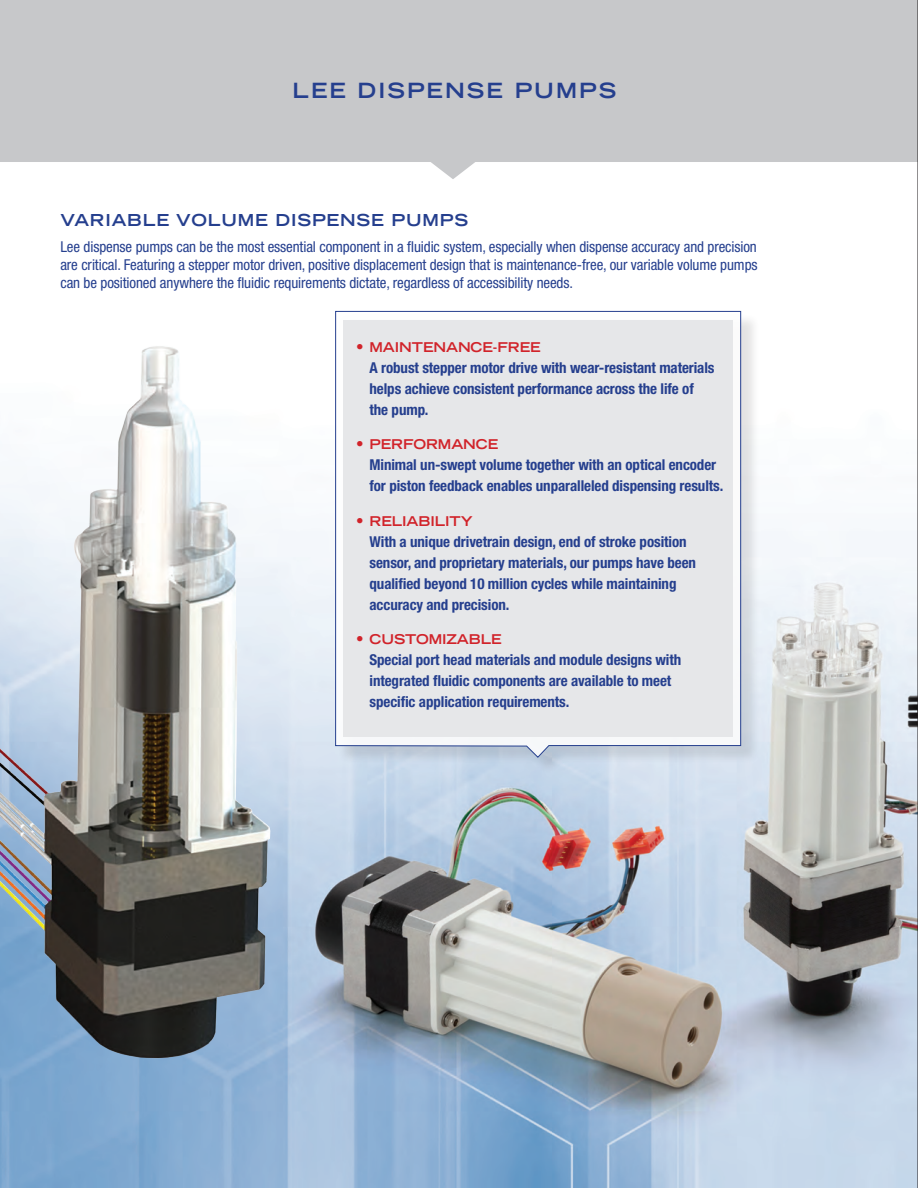
<style>
.page{position:relative;width:918px;height:1188px;background:#fff}
.page>*{position:absolute;margin:0;border:0;box-sizing:border-box;transform-origin:0 0}
.body{font:700 expanded 21px "Trade Gothic LH";letter-spacing:.1em;color:#253f8e}
.blue_head{font:700 expanded 16.5px "Trade Gothic LH";letter-spacing:.05em;color:#253f8e}
.body-2{font:700 condensed 15px/21px "Helvetica Neue";letter-spacing:-.005em;color:#253f8e}
.body-3{font:condensed 15px/18px "Helvetica Neue";letter-spacing:-.005em;color:#253f8e;text-align:justify}
.body-4{font:700 expanded 13.5px "Trade Gothic LH";letter-spacing:-.005em;color:#d1232a}
.s1{font-family:"Helvetica Neue";font-stretch:condensed;font-size:15px}
</style>
<div class="page">
<img style="left:0;top:310px;width:917px;height:878px">
<div style="left:0;top:0;width:917px;height:162px;background:#c7c8ca"></div>
<div style="left:338px;top:313px;width:422px;height:463px;background:#231f20;opacity:.14"></div>
<svg style="left:335px;top:311px;width:406px;height:447px"></svg>
<div style="left:343px;top:320px;width:390px;height:417px;background:#e6e7e9"></div>
<svg style="left:416px;top:151px;width:74px;height:28px"></svg>
<img style="left:0;top:341px;width:351px;height:754px">
<img style="left:872px;top:674px;width:45px;height:132px">
<hr style="left:917px;top:0;width:1px;height:1188px;background:#231f20">
<p class="body" style="left:293px;top:77px;width:325px">LEE DISPENSE PUMPS</p>
<p class="blue_head" style="left:60px;top:210px;width:409px">VARIABLE VOLUME DISPENSE PUMPS</p>
<p class="body-3" style="left:60px;top:238px;width:699px">Lee dispense pumps can be the most essential component in a fluidic system, especially when dispense accuracy and precision are critical. Featuring a stepper motor driven, positive displacement design that is maintenance-free, our variable volume pumps can be positioned anywhere the fluidic requirements dictate, regardless of accessibility needs.</p>
<p class="body-4" style="left:356px;top:338px;width:186px"><span class="s1">•</span> MAINTENANCE-FREE</p>
<p class="body-2" style="left:370px;top:357px;width:347px">A robust stepper motor drive with wear-resistant materials helps achieve consistent performance across the life of the pump.</p>
<p class="body-4" style="left:356px;top:435px;width:144px"><span class="s1">•</span> PERFORMANCE</p>
<p class="body-2" style="left:370px;top:454px;width:355px">Minimal un-swept volume together with an optical encoder for piston feedback enables unparalleled dispensing results.</p>
<p class="body-4" style="left:356px;top:512px;width:118px"><span class="s1">•</span> RELIABILITY</p>
<p class="body-2" style="left:370px;top:531px;width:328px">With a unique drivetrain design, end of stroke position sensor, and proprietary materials, our pumps have been qualified beyond 10 million cycles while maintaining accuracy and precision.</p>
<p class="body-4" style="left:356px;top:630px;width:147px"><span class="s1">•</span> CUSTOMIZABLE</p>
<p class="body-2" style="left:370px;top:649px;width:313px">Special port head materials and module designs with integrated fluidic components are available to meet specific application requirements.</p>
</div>
